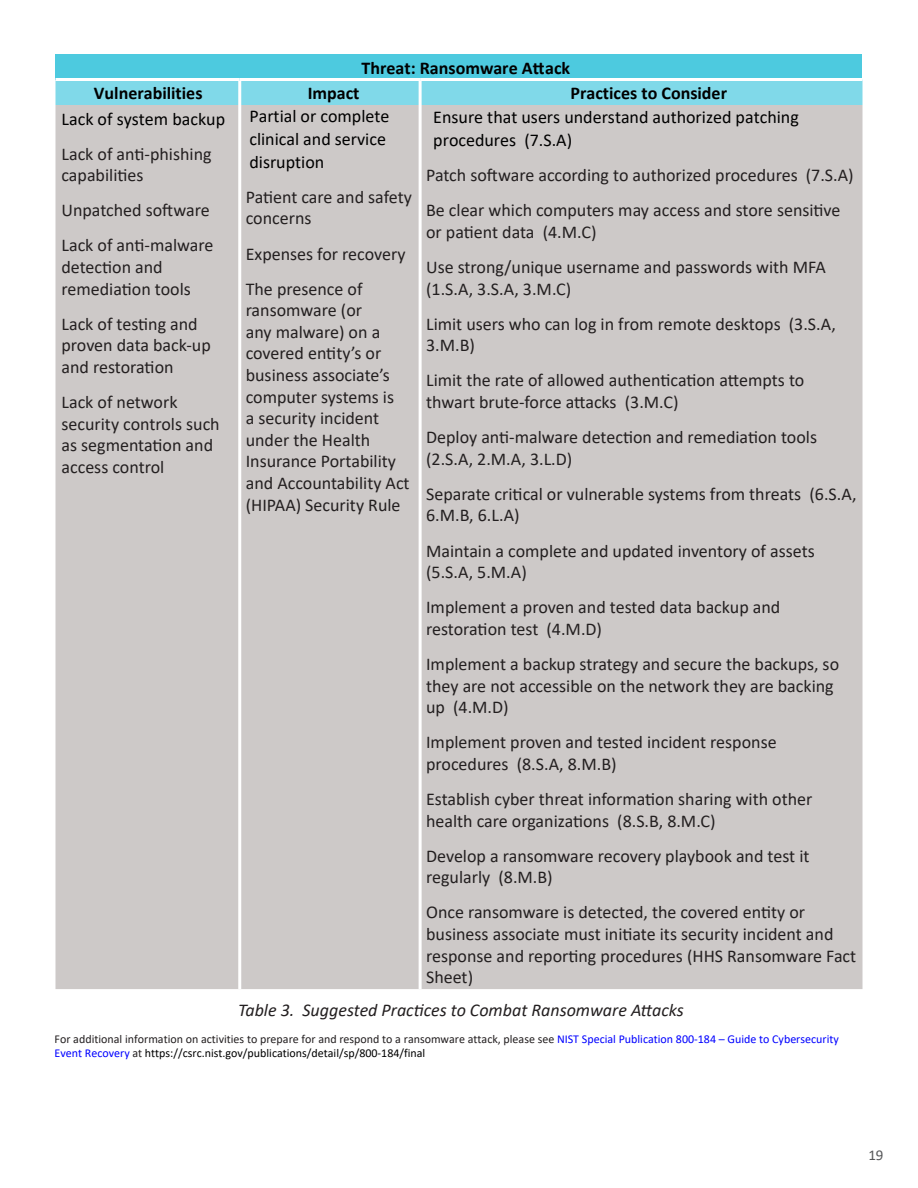
<style>
.page{position:relative;width:918px;height:1188px;background:#fff}
.page>*{position:absolute;margin:0;border:0;box-sizing:border-box;transform-origin:0 0}
.t1{font:18px/21.6px "Calibri";color:#231f20}
.t2{font:18px/23px "Calibri";color:#000}
.t3{font:700 18px "Calibri";color:#000}
.t4{font:italic 18px "Calibri";color:#231f20}
.t5{font:15px "Calibri";color:#57585a}
.t6{font:12px/14.4px "Calibri";color:#231f20}
.s1{color:#000}
.s2{color:#00f}
</style>
<div class="page">
<div style="left:56px;top:54px;width:806px;height:26px;background:#4dcadf"></div>
<div style="left:56px;top:81px;width:806px;height:24px;background:#80d9e9"></div>
<div style="left:56px;top:105px;width:806px;height:884px;background:#cdc9c8"></div>
<hr style="left:238px;top:105px;width:3px;height:884px;background:#fff">
<hr style="left:419px;top:105px;width:3px;height:884px;background:#fff">
<hr style="left:56px;top:78px;width:184px;height:3px;background:#fff">
<hr style="left:240px;top:78px;width:180px;height:3px;background:#fff">
<hr style="left:420px;top:78px;width:442px;height:3px;background:#fff">
<hr style="left:238px;top:81px;width:3px;height:24px;background:#fff">
<hr style="left:419px;top:81px;width:3px;height:24px;background:#fff">
<p class="t3" style="left:362px;top:55px;width:210px">Threat: Ransomware Attack</p>
<p class="t3" style="left:94px;top:80px;width:110px">Vulnerabilities</p>
<p class="t1" style="left:62px;top:101px;width:165px;line-height:35.1px"><span class="s1">Lack of system backup<br></span>Lack of anti-phishing</p>
<p class="t1" style="left:62px;top:157px;width:153px;line-height:35.1px">capabilities<br>Unpatched software<br>Lack of anti-malware</p>
<p class="t1" style="left:62px;top:256px;width:131px">detection and remediation tools</p>
<p class="t1" style="left:62px;top:312px;width:151px">Lack of testing and proven data back-up and restoration</p>
<p class="t1" style="left:62px;top:391px;width:160px">Lack of network security controls such as segmentation and access control</p>
<p class="t3" style="left:571px;top:80px;width:158px">Practices to Consider</p>
<p class="t2" style="left:433px;top:104px;width:367px;line-height:23.5px">Ensure that users understand authorized patching procedures (7.S.A)</p>
<p class="t1" style="left:426px;top:157px;width:429px;line-height:35.1px">Patch software according to authorized procedures (7.S.A)<br>Be clear which computers may access and store sensitive</p>
<p class="t1" style="left:426px;top:214px;width:401px;line-height:35.1px">or patient data (4.M.C)<br>Use strong/unique username and passwords with MFA</p>
<p class="t1" style="left:426px;top:271px;width:411px;line-height:35.1px">(1.S.A, 3.S.A, 3.M.C)<br>Limit users who can log in from remote desktops (3.S.A,</p>
<p class="t1" style="left:426px;top:327px;width:380px;line-height:35.1px">3.M.B)<br>Limit the rate of allowed authentication attempts to</p>
<p class="t1" style="left:426px;top:384px;width:392px;line-height:35.1px">thwart brute-force attacks (3.M.C)<br>Deploy anti-malware detection and remediation tools</p>
<p class="t1" style="left:426px;top:441px;width:432px;line-height:35.1px">(2.S.A, 2.M.A, 3.L.D)<br>Separate critical or vulnerable systems from threats (6.S.A,</p>
<p class="t1" style="left:426px;top:497px;width:390px;line-height:35.1px">6.M.B, 6.L.A)<br>Maintain a complete and updated inventory of assets</p>
<p class="t1" style="left:426px;top:554px;width:356px;line-height:35.1px">(5.S.A, 5.M.A)<br>Implement a proven and tested data backup and</p>
<p class="t1" style="left:426px;top:611px;width:415px;line-height:35.1px">restoration test (4.M.D)<br>Implement a backup strategy and secure the backups, so</p>
<p class="t1" style="left:426px;top:674px;width:409px">they are not accessible on the network they are backing up (4.M.D)</p>
<p class="t1" style="left:426px;top:731px;width:352px">Implement proven and tested incident response procedures (8.S.A, 8.M.B)</p>
<p class="t1" style="left:426px;top:788px;width:388px">Establish cyber threat information sharing with other health care organizations (8.S.B, 8.M.C)</p>
<p class="t1" style="left:426px;top:844px;width:385px">Develop a ransomware recovery playbook and test it regularly (8.M.B)</p>
<p class="t1" style="left:426px;top:901px;width:432px">Once ransomware is detected, the covered entity or business associate must initiate its security incident and response and reporting procedures (HHS Ransomware Fact Sheet)</p>
<p class="t4" style="left:238px;top:997px;width:447px">Table 3. Suggested Practices to Combat Ransomware Attacks</p>
<p class="t6" style="left:55px;top:1032px;width:786px">For additional information on activities to prepare for and respond to a ransomware attack, please see <span class="s2">NIST Special Publication 800-184 – Guide to Cybersecurity<br>Event Recovery</span> at <span class="s1">https://csrc.nist.gov/publications/detail/sp/800-184/final</span></p>
<p class="t3" style="left:308px;top:80px;width:53px">Impact</p>
<p class="t2" style="left:249px;top:104px;width:142px">Partial or complete clinical and service disruption</p>
<p class="t1" style="left:246px;top:186px;width:168px">Patient care and safety concerns</p>
<p class="t1" style="left:246px;top:236px;width:161px;line-height:35.1px">Expenses for recovery<br>The presence of</p>
<p class="t1" style="left:246px;top:299px;width:165px">ransomware (or<br>any malware) on a covered entity’s or business associate’s computer systems is<br>a security incident under the Health<br>Insurance Portability and Accountability Act (HIPAA) Security Rule</p>
<p class="t5" style="left:868px;top:1145px;width:17px">19</p>
</div>
